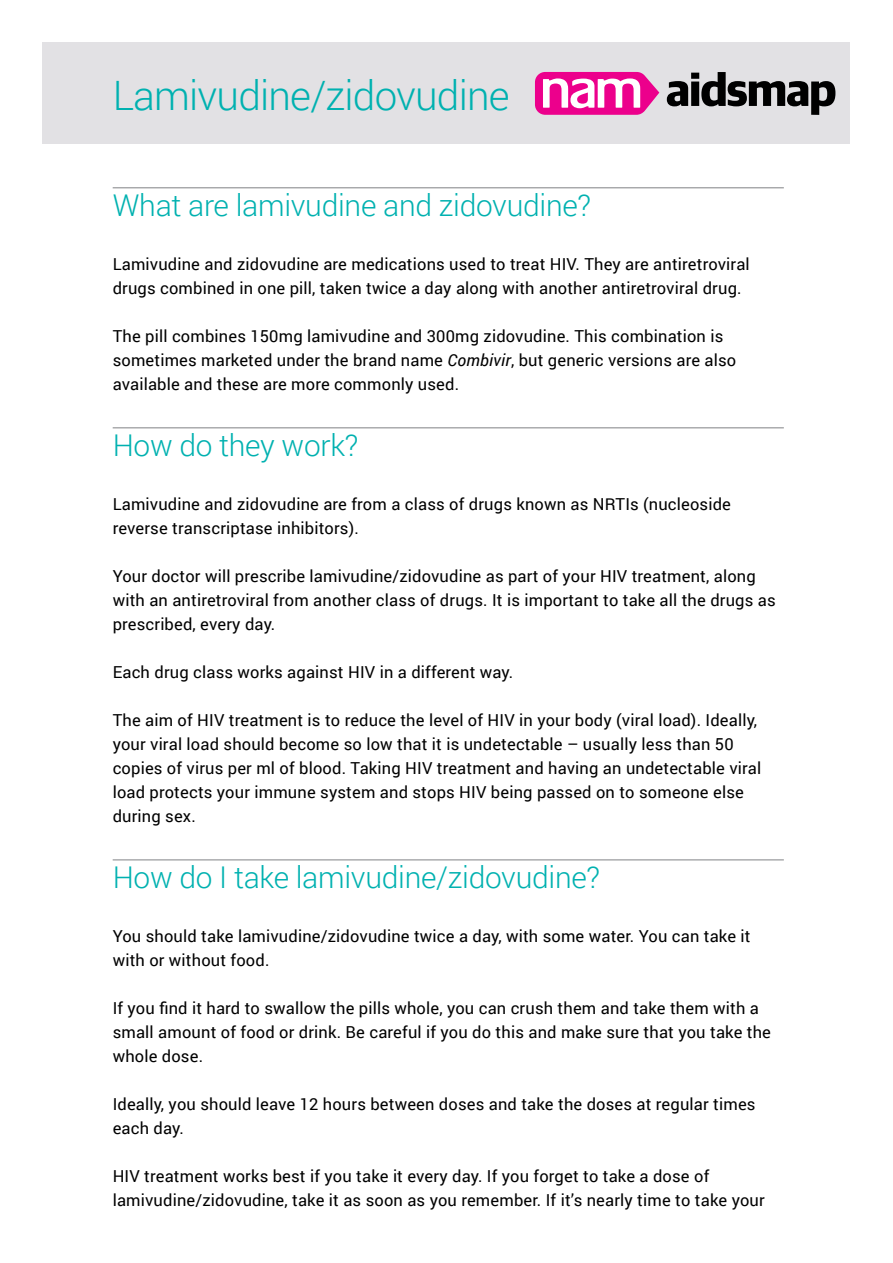
<style>
.page{position:relative;width:893px;height:1263px;background:#fff}
.page>*{position:absolute;margin:0;border:0;box-sizing:border-box;transform-origin:0 0}
.t1{font:300 40.5px "Roboto";letter-spacing:-.02em;color:#00b1b0}
.t2{font:300 30px "Roboto";letter-spacing:-.01em;color:#00b1b0}
.t3{font:16.5px/24px "Roboto";letter-spacing:.01em;color:#000}
.s1{font-style:italic}
</style>
<div class="page">
<div style="left:43px;top:43px;width:807px;height:101px;background:#e2e1e4"></div>
<hr style="left:113px;top:188px;width:671px;height:1px;background:#808285">
<hr style="left:113px;top:428px;width:671px;height:1px;background:#808285">
<hr style="left:113px;top:860px;width:671px;height:1px;background:#808285">
<svg style="left:667px;top:72px;width:168px;height:43px"></svg>
<svg style="left:535px;top:72px;width:124px;height:43px;background:#f05cb4"></svg>
<h1 class="t1" style="left:113px;top:67px;width:398px">Lamivudine/zidovudine</h1>
<h2 class="t2" style="left:113px;top:185px;width:480px">What are lamivudine and zidovudine?</h2>
<p class="t3" style="left:113px;top:252px;width:639px">Lamivudine and zidovudine are medications used to treat HIV. They are antiretroviral drugs combined in one pill, taken twice a day along with another antiretroviral drug.</p>
<p class="t3" style="left:113px;top:324px;width:625px">The pill combines 150mg lamivudine and 300mg zidovudine. This combination is sometimes marketed under the brand name <span class="s1">Combivir</span>, but generic versions are also available and these are more commonly used.</p>
<h2 class="t2" style="left:113px;top:425px;width:247px">How do they work?</h2>
<p class="t3" style="left:113px;top:492px;width:620px">Lamivudine and zidovudine are from a class of drugs known as NRTIs (nucleoside reverse transcriptase inhibitors).</p>
<p class="t3" style="left:113px;top:564px;width:664px">Your doctor will prescribe lamivudine/zidovudine as part of your HIV treatment, along with an antiretroviral from another class of drugs. It is important to take all the drugs as prescribed, every day.</p>
<p class="t3" style="left:113px;top:660px;width:402px">Each drug class works against HIV in a different way.</p>
<p class="t3" style="left:113px;top:708px;width:650px">The aim of HIV treatment is to reduce the level of HIV in your body (viral load). Ideally, your viral load should become so low that it is undetectable – usually less than 50 copies of virus per ml of blood. Taking HIV treatment and having an undetectable viral load protects your immune system and stops HIV being passed on to someone else during sex.</p>
<h2 class="t2" style="left:113px;top:857px;width:489px">How do I take lamivudine/zidovudine?</h2>
<p class="t3" style="left:113px;top:924px;width:639px">You should take lamivudine/zidovudine twice a day, with some water. You can take it with or without food.</p>
<p class="t3" style="left:113px;top:996px;width:660px">If you find it hard to swallow the pills whole, you can crush them and take them with a small amount of food or drink. Be careful if you do this and make sure that you take the whole dose.</p>
<p class="t3" style="left:113px;top:1092px;width:644px">Ideally, you should leave 12 hours between doses and take the doses at regular times each day.</p>
<p class="t3" style="left:113px;top:1164px;width:653px">HIV treatment works best if you take it every day. If you forget to take a dose of lamivudine/zidovudine, take it as soon as you remember. If it’s nearly time to take your</p>
</div>
